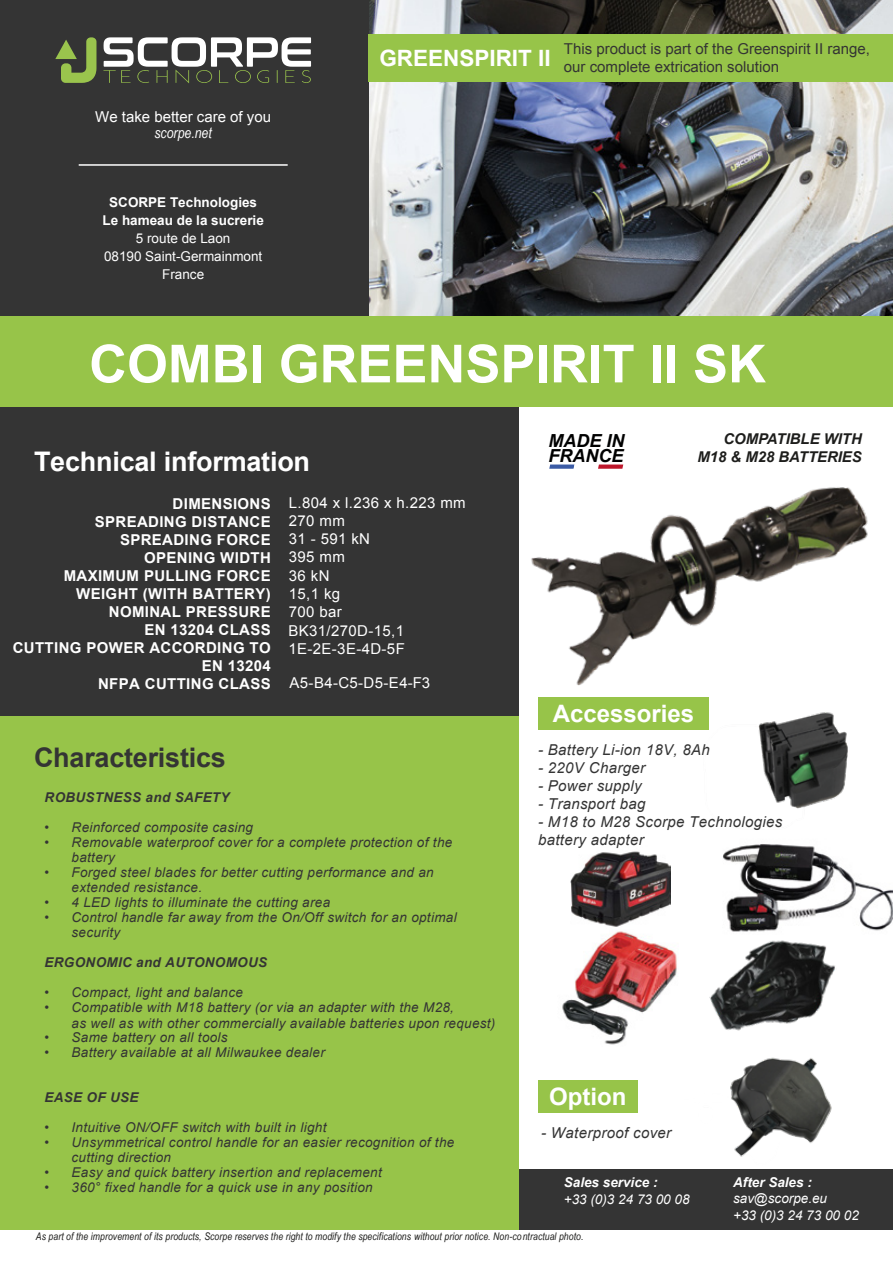
<style>
.page{position:relative;width:893px;height:1263px;background:#fff}
.page>*{position:absolute;margin:0;border:0;box-sizing:border-box;transform-origin:0 0}
.t1{font:700 52.5px "Arial";color:#fff}
.t2{font:700 27px "Arial";letter-spacing:-.01em;color:#fff}
.t3{font:700 27px "Arial";letter-spacing:-.01em;color:#343434}
.t4{font:700 24px "Arial";color:#fff}
.t5{font:700 22.5px "Arial";color:#fff}
.t6{font:italic 700 18px/15px "Arial";color:#000101}
.t7{font:700 15px/18px "Arial";letter-spacing:.025em;color:#fff;text-align:right}
.t8{font:italic 15px/18px "Arial";letter-spacing:.02em;color:#343434}
.t9{font:15px/18.1px "Arial";letter-spacing:.02em;color:#fff}
.t10{font:15px/18px "Arial";color:#343434}
.t11{font:15px "Arial";color:#fff}
.t12{font:italic 15px "Arial Narrow";color:#fff}
.t13{font:italic 700 14.85px/17.9px "Arial";color:#1d1d1b;text-align:right}
.t14{font:italic 13.5px/15px "Arial";letter-spacing:.02em;color:#343434}
.t15{font:italic 700 13.5px "Arial";letter-spacing:.025em;color:#343434}
.t16{font:italic 13.5px/16.2px "Arial";color:#fff}
.t17{font:13.5px/18px "Arial";color:#fff;text-align:center}
.t18{font:700 13.5px/18px "Arial";color:#fff;text-align:center}
.t19{font:italic 700 13.5px "Arial";color:#fff}
.t20{font:italic 10.5px "Arial Narrow";letter-spacing:.01em;color:#1d1d1b}
</style>
<div class="page">
<img style="left:369px;top:0;width:524px;height:316px">
<img style="left:723px;top:844px;width:170px;height:87px">
<img style="left:708px;top:716px;width:140px;height:93px">
<img style="left:562px;top:931px;width:115px;height:114px">
<img style="left:570px;top:851px;width:100px;height:76px">
<div style="left:0;top:0;width:369px;height:319px;background:#343434"></div>
<svg style="left:103px;top:37px;width:208px;height:46px"></svg>
<svg style="left:55px;top:37px;width:41px;height:46px"></svg>
<hr style="left:79px;top:164px;width:209px;height:2px;background:#fff">
<div style="left:0;top:407px;width:518px;height:308px;background:#343434"></div>
<div style="left:518px;top:1170px;width:375px;height:60px;background:#343434"></div>
<div style="left:0;top:316px;width:893px;height:91px;background:#97c449"></div>
<div style="left:0;top:716px;width:518px;height:514px;background:#97c449"></div>
<div style="left:369px;top:34px;width:524px;height:48px;background:#97c449"></div>
<div style="left:538px;top:697px;width:170px;height:33px;background:#97c449"></div>
<img style="left:709px;top:922px;width:133px;height:109px">
<div style="left:538px;top:1080px;width:100px;height:33px;background:#97c449"></div>
<img style="left:730px;top:1057px;width:102px;height:100px">
<img style="left:516px;top:444px;width:352px;height:272px">
<p class="t11" style="left:95px;top:107px;width:177px">We take better care of you</p>
<p class="t12" style="left:154px;top:123px;width:59px">scorpe.net</p>
<p class="t18" style="left:103px;top:194px;width:163px">SCORPE Technologies<br>Le hameau de la sucrerie</p>
<p class="t17" style="left:104px;top:230px;width:160px">5 route de Laon<br>08190 Saint-Germainmont<br>France</p>
<h3 class="t5" style="left:379px;top:43px;width:173px">GREENSPIRIT II</h3>
<p class="t10" style="left:564px;top:40px;width:308px">This product is part of the Greenspirit II range, our complete extrication solution</p>
<h1 class="t1" style="left:89px;top:329px;width:678px">COMBI GREENSPIRIT II SK</h1>
<h2 class="t2" style="left:34px;top:444px;width:278px">Technical information</h2>
<p class="t7" style="left:13px;top:495px;width:260px">DIMENSIONS<br>SPREADING DISTANCE<br>SPREADING FORCE<br>OPENING WIDTH<br>MAXIMUM PULLING FORCE<br>WEIGHT (WITH BATTERY)<br>NOMINAL PRESSURE<br>EN 13204 CLASS<br>CUTTING POWER ACCORDING TO<br>EN 13204<br>NFPA CUTTING CLASS</p>
<p class="t9" style="left:288px;top:494px;width:179px">L.804 x l.236 x h.223 mm<br>270 mm<br>31 - 591 kN<br>395 mm<br>36 kN<br>15,1 kg<br>700 bar<br>BK31/270D-15,1<br>1E-2E-3E-4D-5F</p>
<p class="t9" style="left:290px;top:673px;width:142px">A5-B4-C5-D5-E4-F3</p>
<h2 class="t3" style="left:34px;top:740px;width:193px">Characteristics</h2>
<p class="t15" style="left:45px;top:788px;width:186px">ROBUSTNESS and SAFETY</p>
<p class="t14" style="left:45px;top:819px;width:210px">• Reinforced composite casing</p>
<p class="t14" style="left:72px;top:834px;width:382px;text-indent:-27px">• Removable waterproof cover for a complete protection of the battery</p>
<p class="t14" style="left:72px;top:864px;width:364px;text-indent:-27px">• Forged steel blades for better cutting performance and an extended resistance.</p>
<p class="t14" style="left:45px;top:894px;width:287px">• 4 LED lights to illuminate the cutting area</p>
<p class="t14" style="left:72px;top:909px;width:387px;text-indent:-27px">• Control handle far away from the On/Off switch for an optimal security</p>
<p class="t15" style="left:45px;top:953px;width:224px">ERGONOMIC and AUTONOMOUS</p>
<p class="t14" style="left:45px;top:984px;width:200px">• Compact, light and balance</p>
<p class="t14" style="left:72px;top:999px;width:425px;line-height:16.2px;text-indent:-27px">• Compatible with M18 battery (or via an adapter with the M28,<br>as well as with other commercially available batteries upon request)</p>
<p class="t14" style="left:45px;top:1029px;width:185px">• Same battery on all tools</p>
<p class="t14" style="left:45px;top:1044px;width:282px">• Battery available at all Milwaukee dealer</p>
<p class="t15" style="left:45px;top:1088px;width:96px">EASE OF USE</p>
<p class="t14" style="left:45px;top:1119px;width:283px">• Intuitive ON/OFF switch with built in light</p>
<p class="t14" style="left:72px;top:1134px;width:384px;text-indent:-27px">• Unsymmetrical control handle for an easier recognition of the cutting direction</p>
<p class="t14" style="left:45px;top:1164px;width:339px">• Easy and quick battery insertion and replacement</p>
<p class="t14" style="left:45px;top:1179px;width:330px">• 360° fixed handle for a quick use in any position</p>
<h3 class="t6" style="left:549px;top:434px;width:77px">MADE IN<br>FRANCE</h3>
<p class="t13" style="left:697px;top:431px;width:166px">COMPATIBLE WITH<br>M18 &amp; M28 BATTERIES</p>
<h3 class="t4" style="left:553px;top:698px;width:92px">Options</h3>
<p class="t8" style="left:538px;top:741px;width:173px">- Battery Li-ion 18V, 8Ah</p>
<p class="t8" style="left:538px;top:759px;width:109px">- 220V Charger</p>
<p class="t8" style="left:538px;top:777px;width:105px">- Power supply</p>
<p class="t8" style="left:538px;top:795px;width:109px">- Transport bag</p>
<p class="t8" style="left:538px;top:813px;width:246px">- M18 to M28 Scorpe Technologies battery adapter</p>
<h3 class="t4" style="left:553px;top:698px;width:143px">Accessories</h3>
<h3 class="t4" style="left:549px;top:1081px;width:79px">Option</h3>
<p class="t8" style="left:541px;top:1124px;width:132px">- Waterproof cover</p>
<p class="t19" style="left:564px;top:1174px;width:95px">Sales service :</p>
<p class="t16" style="left:564px;top:1191px;width:127px">+33 (0)3 24 73 00 08</p>
<p class="t19" style="left:733px;top:1174px;width:80px">After Sales :</p>
<p class="t16" style="left:733px;top:1191px;width:127px">sav@scorpe.eu<br>+33 (0)3 24 73 00 02</p>
<p class="t20" style="left:36px;top:1229px;width:549px">As part of the improvement of its products, Scorpe reserves the right to modify the specifications without prior notice. Non-contractual photo.</p>
</div>
